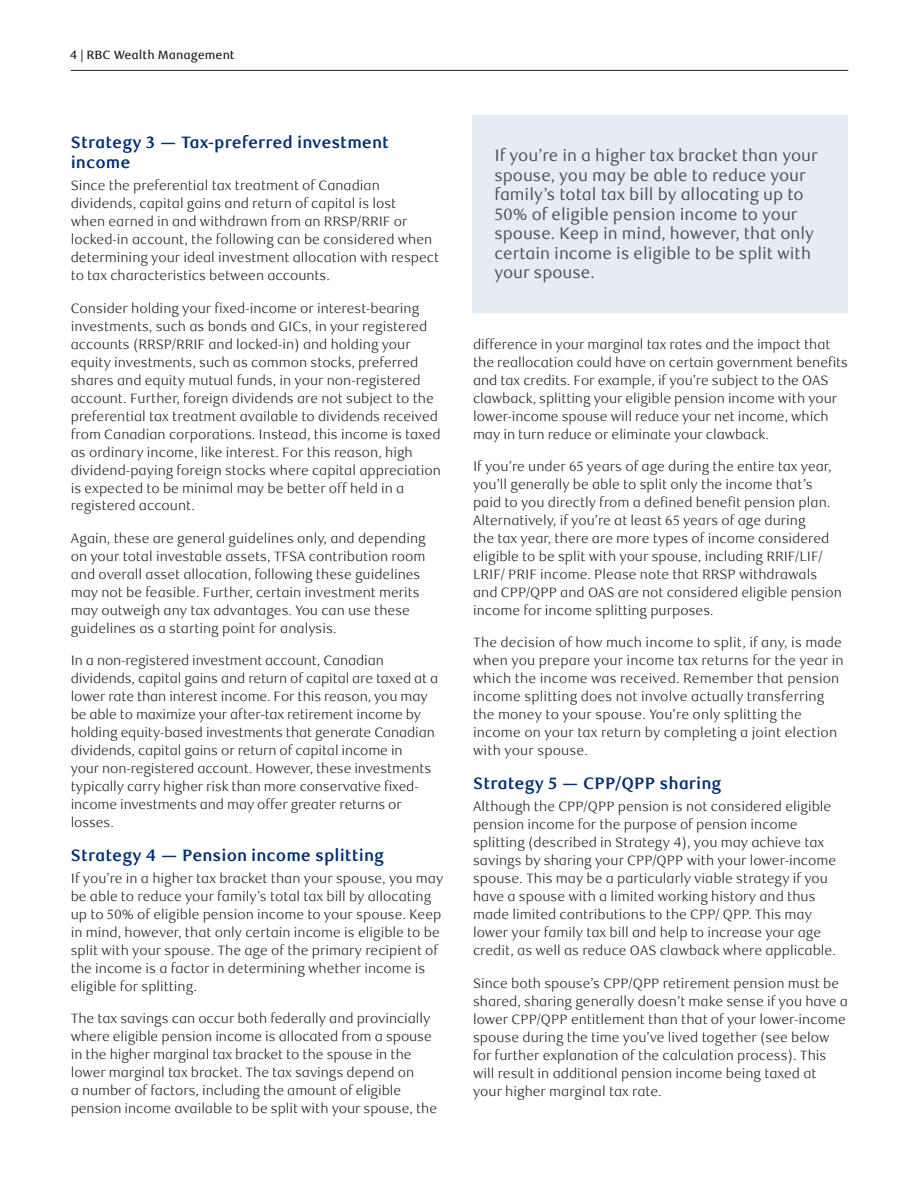
<style>
.page{position:relative;width:918px;height:1188px;background:#fff}
.page>*{position:absolute;margin:0;border:0;box-sizing:border-box;transform-origin:0 0}
.t1{font:16.5px/19.5px "RBC Text";color:#4a4f55}
._4-Text_Headline{font:700 16.5px/19.5px "RBC Text";color:#002f73}
._5-Body_Copy{font:300 13.5px/18px "RBC Text";color:#231f20}
.t2{font:500 12px "RBC Text";color:#231f20}
</style>
<div class="page">
<hr style="left:71px;top:70px;width:777px;height:1px;background:#231f20">
<div style="left:473px;top:115px;width:375px;height:197px;background:#e4edf2"></div>
<p class="t2" style="left:70px;top:47px;width:166px">4 | RBC Wealth Management</p>
<h2 class="_4-Text_Headline" style="left:71px;top:133px;width:320px">Strategy 3 — Tax-preferred investment income</h2>
<p class="_5-Body_Copy" style="left:71px;top:177px;width:370px">Since the preferential tax treatment of Canadian dividends, capital gains and return of capital is lost<br>when earned in and withdrawn from an RRSP/RRIF or locked-in account, the following can be considered when determining your ideal investment allocation with respect to tax characteristics between accounts.</p>
<p class="_5-Body_Copy" style="left:71px;top:299px;width:372px">Consider holding your fixed-income or interest-bearing investments, such as bonds and GICs, in your registered accounts (RRSP/RRIF and locked-in) and holding your equity investments, such as common stocks, preferred shares and equity mutual funds, in your non-registered account. Further, foreign dividends are not subject to the preferential tax treatment available to dividends received from Canadian corporations. Instead, this income is taxed as ordinary income, like interest. For this reason, high dividend-paying foreign stocks where capital appreciation is expected to be minimal may be better off held in a registered account.</p>
<p class="_5-Body_Copy" style="left:71px;top:529px;width:357px">Again, these are general guidelines only, and depending on your total investable assets, TFSA contribution room and overall asset allocation, following these guidelines may not be feasible. Further, certain investment merits may outweigh any tax advantages. You can use these guidelines as a starting point for analysis.</p>
<p class="_5-Body_Copy" style="left:71px;top:652px;width:369px">In a non-registered investment account, Canadian dividends, capital gains and return of capital are taxed at a lower rate than interest income. For this reason, you may be able to maximize your after-tax retirement income by holding equity-based investments that generate Canadian dividends, capital gains or return of capital income in<br>your non-registered account. However, these investments typically carry higher risk than more conservative fixed&shy;income investments and may offer greater returns or losses.</p>
<h2 class="_4-Text_Headline" style="left:71px;top:846px;width:315px">Strategy 4 — Pension income splitting</h2>
<p class="_5-Body_Copy" style="left:71px;top:870px;width:374px">If you’re in a higher tax bracket than your spouse, you may be able to reduce your family’s total tax bill by allocating up to 50% of eligible pension income to your spouse. Keep in mind, however, that only certain income is eligible to be split with your spouse. The age of the primary recipient of the income is a factor in determining whether income is eligible for splitting.</p>
<p class="_5-Body_Copy" style="left:71px;top:1010px;width:368px">The tax savings can occur both federally and provincially where eligible pension income is allocated from a spouse in the higher marginal tax bracket to the spouse in the lower marginal tax bracket. The tax savings depend on<br>a number of factors, including the amount of eligible pension income available to be split with your spouse, the</p>
<p class="t1" style="left:494px;top:146px;width:325px">If you’re in a higher tax bracket than your spouse, you may be able to reduce your family’s total tax bill by allocating up to 50% of eligible pension income to your spouse. Keep in mind, however, that only certain income is eligible to be split with your spouse.</p>
<p class="_5-Body_Copy" style="left:473px;top:335px;width:377px">difference in your marginal tax rates and the impact that the reallocation could have on certain government benefits and tax credits. For example, if you’re subject to the OAS clawback, splitting your eligible pension income with your lower-income spouse will reduce your net income, which may in turn reduce or eliminate your clawback.</p>
<p class="_5-Body_Copy" style="left:473px;top:458px;width:370px">If you’re under 65 years of age during the entire tax year, you’ll generally be able to split only the income that’s paid to you directly from a defined benefit pension plan.<br>Alternatively, if you’re at least 65 years of age during<br>the tax year, there are more types of income considered eligible to be split with your spouse, including RRIF/LIF/ LRIF/ PRIF income. Please note that RRSP withdrawals and CPP/QPP and OAS are not considered eligible pension income for income splitting purposes.</p>
<p class="_5-Body_Copy" style="left:473px;top:634px;width:372px">The decision of how much income to split, if any, is made when you prepare your income tax returns for the year in which the income was received. Remember that pension income splitting does not involve actually transferring the money to your spouse. You’re only splitting the income on your tax return by completing a joint election with your spouse.</p>
<h2 class="_4-Text_Headline" style="left:473px;top:774px;width:250px">Strategy 5 — CPP/QPP sharing</h2>
<p class="_5-Body_Copy" style="left:473px;top:798px;width:365px">Although the CPP/QPP pension is not considered eligible pension income for the purpose of pension income splitting (described in Strategy 4), you may achieve tax savings by sharing your CPP/QPP with your lower-income spouse. This may be a particularly viable strategy if you have a spouse with a limited working history and thus made limited contributions to the CPP/ QPP. This may lower your family tax bill and help to increase your age credit, as well as reduce OAS clawback where applicable.</p>
<p class="_5-Body_Copy" style="left:473px;top:974px;width:376px">Since both spouse’s CPP/QPP retirement pension must be shared, sharing generally doesn’t make sense if you have a lower CPP/QPP entitlement than that of your lower-income spouse during the time you’ve lived together (see below for further explanation of the calculation process). This will result in additional pension income being taxed at your higher marginal tax rate.</p>
</div>
